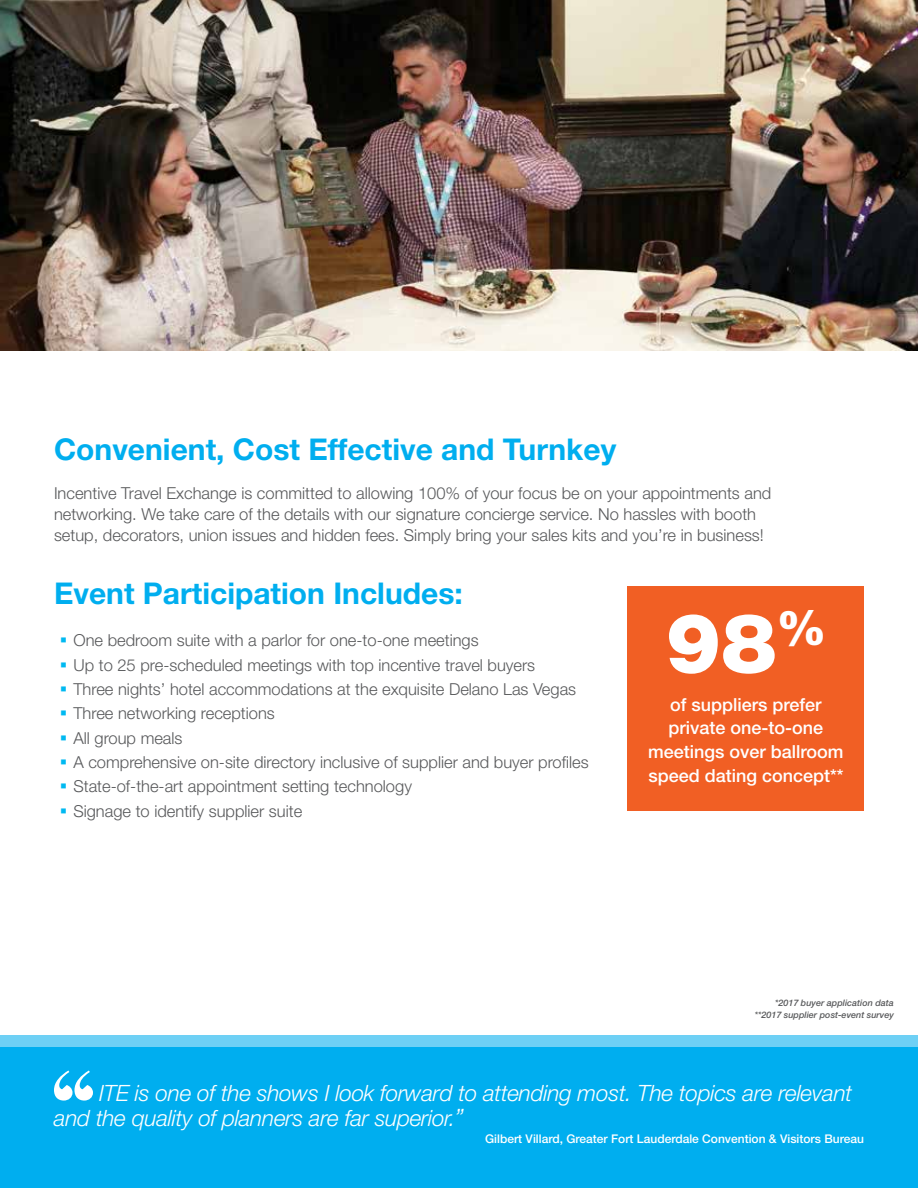
<style>
.page{position:relative;width:918px;height:1188px;background:#fff}
.page>*{position:absolute;margin:0;border:0;box-sizing:border-box;transform-origin:0 0}
.t1{font:900 83.25px "Helvetica Neue LT Std";color:#fff}
.t2{font:700 30px "Helvetica Neue LT Std";color:#00aeef}
.t3{font:italic 300 22.5px/25.5px "Helvetica Neue LT Std";letter-spacing:-.01em;color:#fff}
.t4{font:500 18px/23.5px "Helvetica Neue LT Std";color:#fff;text-align:center}
.t5{font:300 16.5px/21px "Helvetica Neue LT Std";color:#58595b}
.t6{font:500 12px "Helvetica Neue LT Std";color:#fff}
.t7{font:italic 500 9px/12.6px "Helvetica Neue LT Std";color:#58595b;text-align:right}
.s1{color:#00b9f1}
.s2{font-size:24px}
</style>
<div class="page">
<div style="left:0;top:1035px;width:918px;height:153px;background:#00aeef"></div>
<div style="left:628px;top:586px;width:236px;height:225px;background:#f15f24"></div>
<svg style="left:54px;top:1071px;width:39px;height:30px"></svg>
<img style="left:0;top:0;width:918px;height:351px">
<h2 class="t2" style="left:54px;top:431px;width:564px">Convenient, Cost Effective and Turnkey</h2>
<p class="t5" style="left:54px;top:482px;width:719px">Incentive Travel Exchange is committed to allowing 100% of your focus be on your appointments and networking. We take care of the details with our signature concierge service. No hassles with booth setup, decorators, union issues and hidden fees. Simply bring your sales kits and you’re in business!</p>
<h2 class="t2" style="left:54px;top:575px;width:410px">Event Participation Includes:</h2>
<p class="t5" style="left:60px;top:630px;width:420px"><span class="s1">▪</span> One bedroom suite with a parlor for one-to-one meetings</p>
<p class="t5" style="left:60px;top:654px;width:477px"><span class="s1">▪</span> Up to 25 pre-scheduled meetings with top incentive travel buyers</p>
<p class="t5" style="left:60px;top:678px;width:518px"><span class="s1">▪</span> Three nights’ hotel accommodations at the exquisite Delano Las Vegas</p>
<p class="t5" style="left:60px;top:703px;width:216px"><span class="s1">▪</span> Three networking receptions</p>
<p class="t5" style="left:60px;top:727px;width:124px"><span class="s1">▪</span> All group meals</p>
<p class="t5" style="left:60px;top:751px;width:530px"><span class="s1">▪</span> A comprehensive on-site directory inclusive of supplier and buyer profiles</p>
<p class="t5" style="left:60px;top:776px;width:354px"><span class="s1">▪</span> State-of-the-art appointment setting technology</p>
<p class="t5" style="left:60px;top:800px;width:244px"><span class="s1">▪</span> Signage to identify supplier suite</p>
<h1 class="t1" style="left:666px;top:594px;width:162px">98<sup>%</sup></h1>
<p class="t4" style="left:648px;top:693px;width:197px">of suppliers prefer private one-to-one meetings over ballroom speed dating concept**</p>
<p class="t7" style="left:754px;top:996px;width:141px">*2017 buyer application data **2017 supplier post-event survey</p>
<h3 class="t3" style="left:54px;top:1080px;width:800px;text-indent:45px">ITE is one of the shows I look forward to attending most. The topics are relevant and the quality of planners are far superior.<span class="s2">”</span></h3>
<p class="t6" style="left:485px;top:1131px;width:380px">Gilbert Villard, Greater Fort Lauderdale Convention &amp; Visitors Bureau</p>
</div>
